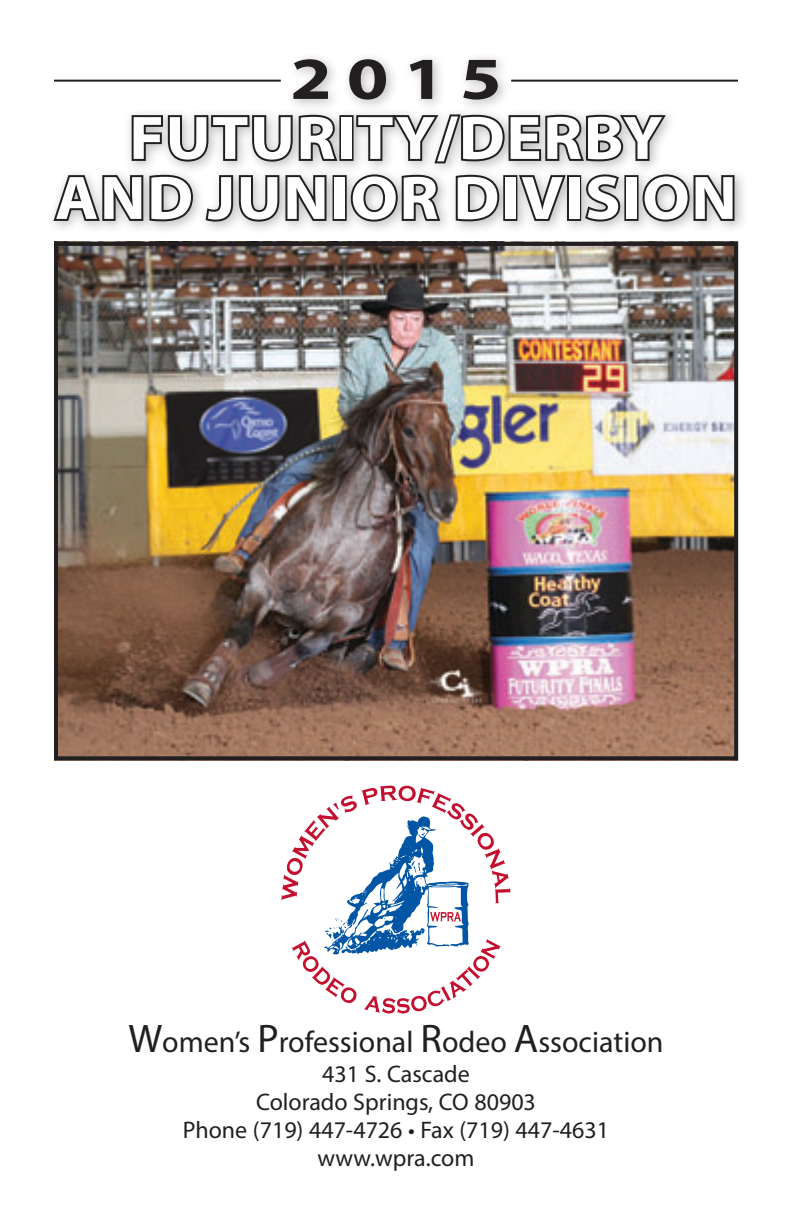
<style>
.page{position:relative;width:792px;height:1224px;background:#fff}
.page>*{position:absolute;margin:0;border:0;box-sizing:border-box;transform-origin:0 0}
.t1{font:700 62px "Myriad Pro";letter-spacing:.02em;color:#fff;scale:1.07 1}
.t2{font:700 60px "Myriad Pro";color:#231f20;scale:1.25 1}
.Story_Headline{font:30px "Myriad Pro";color:#231f20}
.Body_Copy{font:24px "Myriad Pro";color:#231f20}
.s1{font-size:40px}
</style>
<div class="page">
<div style="left:46px;top:52px;width:703px;height:183px;background:#231f20;opacity:.3"></div>
<svg style="left:130px;top:112px;width:211px;height:52px"></svg>
<div style="left:339px;top:115px;width:15px;height:46px;border:4px solid #231f20"></div>
<svg style="left:354px;top:112px;width:315px;height:54px"></svg>
<svg style="left:51px;top:172px;width:144px;height:52px"></svg>
<svg style="left:203px;top:172px;width:125px;height:52px"></svg>
<div style="left:333px;top:175px;width:14px;height:46px;border:4px solid #231f20"></div>
<svg style="left:349px;top:172px;width:95px;height:52px;background:#9b999a"></svg>
<svg style="left:453px;top:173px;width:48px;height:50px;background:#969495"></svg>
<div style="left:503px;top:175px;width:14px;height:46px;border:4px solid #231f20"></div>
<svg style="left:516px;top:172px;width:53px;height:52px"></svg>
<div style="left:567px;top:175px;width:14px;height:46px;border:4px solid #231f20"></div>
<svg style="left:582px;top:172px;width:40px;height:52px;background:#999798"></svg>
<div style="left:624px;top:175px;width:15px;height:46px;border:4px solid #231f20"></div>
<svg style="left:641px;top:172px;width:96px;height:52px;background:#969495"></svg>
<img style="left:59px;top:247px;width:674px;height:508px">
<div style="left:54px;top:242px;width:684px;height:518px;border:4px solid #231f20"></div>
<svg style="left:281px;top:786px;width:229px;height:227px"></svg>
<hr style="left:54px;top:80px;width:227px;height:2px;background:#231f20">
<hr style="left:511px;top:80px;width:227px;height:2px;background:#231f20">
<p class="t2" style="left:290px;top:40px;width:171px">2015</p>
<p class="t1" style="left:129px;top:98px;width:500px">FUTURITY/DERBY</p>
<p class="t1" style="left:55px;top:158px;width:639px">AND JUNIOR DIVISION</p>
<p class="Story_Headline" style="left:128px;top:1023px;width:537px"><span class="s1">W</span>omen’s <span class="s1">P</span>rofessional <span class="s1">R</span>odeo <span class="s1">A</span>ssociation</p>
<p class="Body_Copy" style="left:322px;top:1059px;width:149px">431 S. Cascade</p>
<p class="Body_Copy" style="left:256px;top:1087px;width:281px">Colorado Springs, CO 80903</p>
<p class="Body_Copy" style="left:183px;top:1115px;width:428px">Phone (719) 447-4726 • Fax (719) 447-4631</p>
<p class="Body_Copy" style="left:318px;top:1143px;width:158px">www.wpra.com</p>
</div>
